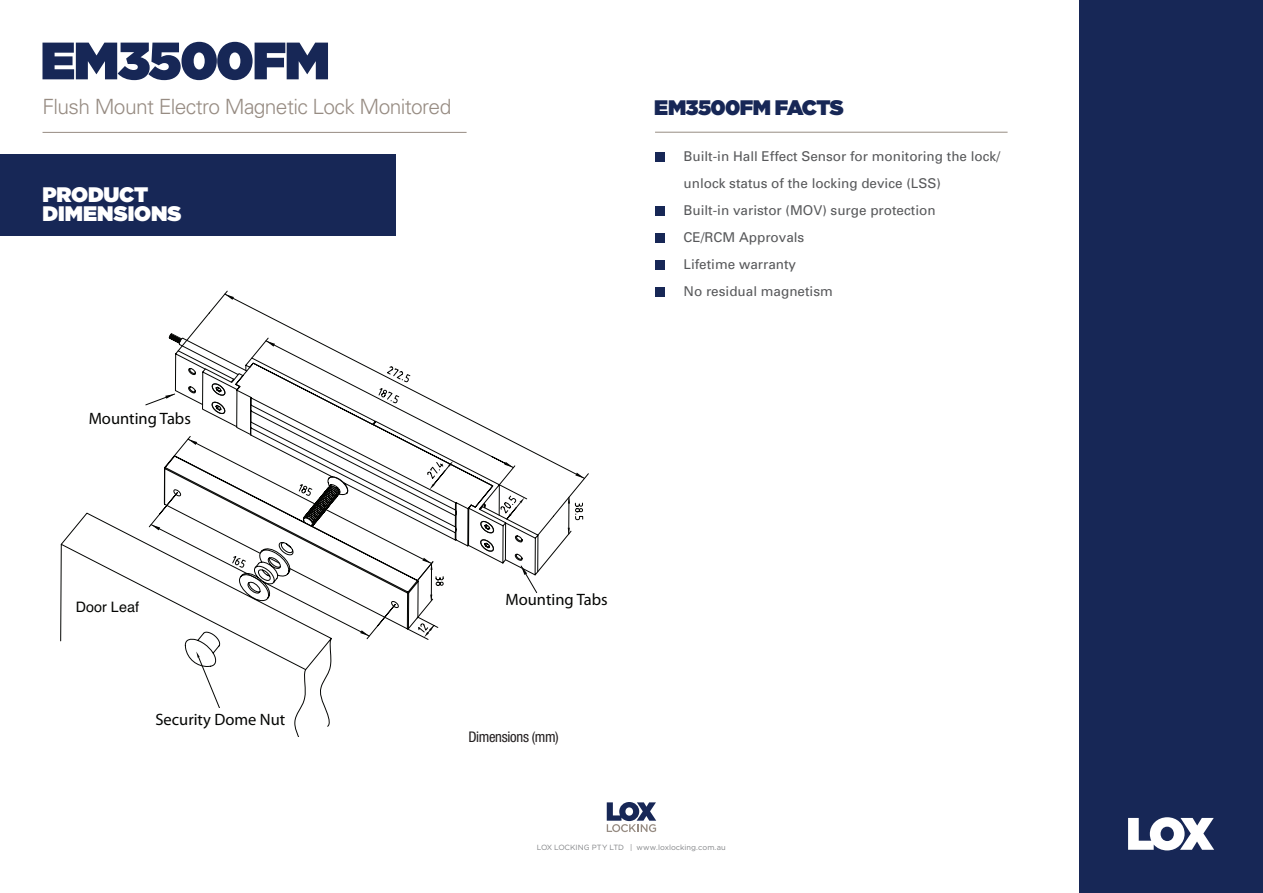
<style>
.page{position:relative;width:1263px;height:893px;background:#fff}
.page>*{position:absolute;margin:0;border:0;box-sizing:border-box;transform-origin:0 0}
.t1{font:900 52.5px "Gotham";letter-spacing:-.03em;color:#172756}
.t2{font:300 21px "Univers";letter-spacing:-.03em;color:#978c83}
.t3{font:900 21px/19.5px "Gotham";letter-spacing:-.01em;color:#fff}
.t4{font:900 21px "Gotham";letter-spacing:-.03em;color:#172756}
.t5{font:16.5px "Myriad Pro";color:#040503}
.t6{font:condensed 14.7px "Helvetica Neue LTW1 G";letter-spacing:-.02em;color:#231f20}
.t7{font:14.4px "Helvetica";color:#040503}
.t8{font:13.5px/27px "Univers";color:#57585a}
.t9{font:7.5px "Gotham";letter-spacing:.005em;color:#808285}
</style>
<div class="page">
<div style="left:1079px;top:0;width:184px;height:893px;background:#172756"></div>
<svg style="left:1128px;top:817px;width:86px;height:33px"></svg>
<hr style="left:43px;top:132px;width:424px;height:1px;background:#978c83">
<div style="left:0;top:154px;width:395px;height:82px;background:#172756"></div>
<svg style="left:60px;top:512px;width:272px;height:225px"></svg>
<svg style="left:185px;top:651px;width:42px;height:57px"></svg>
<svg style="left:538px;top:454px;width:46px;height:118px"></svg>
<div style="left:119px;top:708px;width:175px;height:29px;background:#fff"></div>
<div style="left:72px;top:573px;width:34px;height:39px;background:#fff"></div>
<svg style="left:145px;top:337px;width:393px;height:304px"></svg>
<hr style="left:655px;top:132px;width:352px;height:1px;background:#978c83">
<div style="left:655px;top:152px;width:10px;height:10px;background:#172756"></div>
<div style="left:655px;top:206px;width:10px;height:10px;background:#172756"></div>
<div style="left:655px;top:260px;width:10px;height:10px;background:#172756"></div>
<div style="left:655px;top:233px;width:10px;height:10px;background:#172756"></div>
<div style="left:655px;top:287px;width:10px;height:10px;background:#172756"></div>
<svg style="left:607px;top:802px;width:49px;height:30px"></svg>
<h1 class="t1" style="left:40px;top:30px;width:291px">EM3500FM</h1>
<h2 class="t2" style="left:43px;top:94px;width:410px">Flush Mount Electro Magnetic Lock Monitored</h2>
<h2 class="t3" style="left:43px;top:184px;width:140px">PRODUCT<br>DIMENSIONS</h2>
<p class="t5" style="left:89px;top:408px;width:104px">Mounting Tabs</p>
<h2 class="t4" style="left:654px;top:96px;width:191px">EM3500FM FACTS</h2>
<p class="t8" style="left:683px;top:143px;width:318px">Built-in Hall Effect Sensor for monitoring the lock/ unlock status of the locking device (LSS)<br>Built-in varistor (MOV) surge protection<br>CE/RCM Approvals<br>Lifetime warranty<br>No residual magnetism</p>
<p class="t7" style="left:76px;top:596px;width:65px">Door Leaf</p>
<p class="t5" style="left:155px;top:709px;width:131px">Security Dome Nut</p>
<p class="t5" style="left:505px;top:589px;width:104px">Mounting Tabs</p>
<p class="t6" style="left:468px;top:728px;width:92px">Dimensions (mm)</p>
<p class="t9" style="left:537px;top:843px;width:190px">LOX LOCKING PTY LTD | www.loxlocking.com.au</p>
</div>
